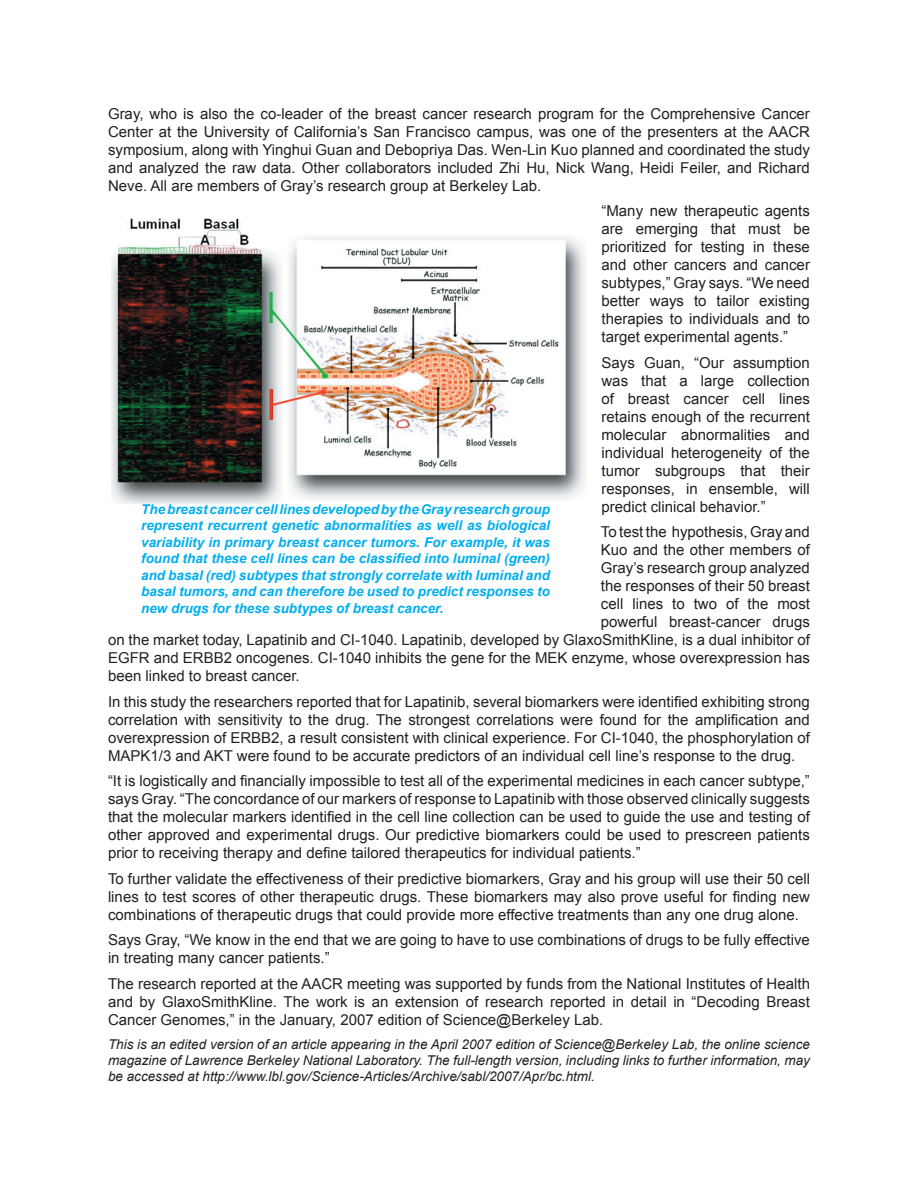
<style>
.page{position:relative;width:918px;height:1188px;background:#fff}
.page>*{position:absolute;margin:0;border:0;box-sizing:border-box;transform-origin:0 0}
.t1{font:15px/18px "Arial";color:#231f20;text-align:justify}
.t2{font:italic 700 13.5px/16.5px "Arial";color:#00aeef;text-align:justify}
.t3{font:italic 13.5px/16.2px "Arial";color:#231f20;text-align:justify}
</style>
<div class="page">
<img style="left:111px;top:218px;width:474px;height:286px">
<p class="t1" style="left:108px;top:105px;width:704px">Gray, who is also the co-leader of the breast cancer research program for the Comprehensive Cancer Center at the University of California’s San Francisco campus, was one of the presenters at the AACR symposium, along with Yinghui Guan and Debopriya Das. Wen-Lin Kuo planned and coordinated the study and analyzed the raw data. Other collaborators included Zhi Hu, Nick Wang, Heidi Feiler, and Richard Neve. All are members of Gray’s research group at Berkeley Lab.</p>
<p class="t1" style="left:601px;top:202px;width:210px">“Many new therapeutic agents are emerging that must be prioritized for testing in these and other cancers and cancer subtypes,” Gray says. “We need better ways to tailor existing therapies to individuals and to target experimental agents.”</p>
<p class="t1" style="left:602px;top:354px;width:210px">Says Guan, “Our assumption was that a large collection of breast cancer cell lines retains enough of the recurrent molecular abnormalities and individual heterogeneity of the tumor subgroups that their responses, in ensemble, will predict clinical behavior.”</p>
<p class="t1" style="left:601px;top:523px;width:211px">To test the hypothesis, Gray and</p>
<p class="t1" style="left:601px;top:541px;width:211px">Kuo and the other members of</p>
<p class="t1" style="left:601px;top:559px;width:211px">Gray’s research group analyzed</p>
<p class="t1" style="left:601px;top:577px;width:211px">the responses of their 50 breast</p>
<p class="t1" style="left:601px;top:595px;width:211px">cell lines to two of the most</p>
<p class="t1" style="left:601px;top:613px;width:211px">powerful breast-cancer drugs</p>
<p class="t1" style="left:108px;top:631px;width:703px">on the market today, Lapatinib and CI-1040. Lapatinib, developed by GlaxoSmithKline, is a dual inhibitor of</p>
<p class="t1" style="left:108px;top:649px;width:703px">EGFR and ERBB2 oncogenes. CI-1040 inhibits the gene for the MEK enzyme, whose overexpression has</p>
<p class="t1" style="left:108px;top:667px;width:193px">been linked to breast cancer.</p>
<p class="t1" style="left:108px;top:693px;width:703px">In this study the researchers reported that for Lapatinib, several biomarkers were identified exhibiting strong correlation with sensitivity to the drug. The strongest correlations were found for the amplification and overexpression of ERBB2, a result consistent with clinical experience. For CI-1040, the phosphorylation of MAPK1/3 and AKT were found to be accurate predictors of an individual cell line’s response to the drug.</p>
<p class="t1" style="left:108px;top:772px;width:703px">“It is logistically and financially impossible to test all of the experimental medicines in each cancer subtype,” says Gray. “The concordance of our markers of response to Lapatinib with those observed clinically suggests that the molecular markers identified in the cell line collection can be used to guide the use and testing of other approved and experimental drugs. Our predictive biomarkers could be used to prescreen patients prior to receiving therapy and define tailored therapeutics for individual patients.”</p>
<p class="t1" style="left:108px;top:870px;width:703px">To further validate the effectiveness of their predictive biomarkers, Gray and his group will use their 50 cell lines to test scores of other therapeutic drugs. These biomarkers may also prove useful for finding new combinations of therapeutic drugs that could provide more effective treatments than any one drug alone.</p>
<p class="t1" style="left:108px;top:931px;width:703px">Says Gray, “We know in the end that we are going to have to use combinations of drugs to be fully effective in treating many cancer patients.”</p>
<p class="t1" style="left:108px;top:975px;width:704px">The research reported at the AACR meeting was supported by funds from the National Institutes of Health and by GlaxoSmithKline. The work is an extension of research reported in detail in “Decoding Breast Cancer Genomes,” in the January, 2007 edition of Science@Berkeley Lab.</p>
<p class="t3" style="left:108px;top:1036px;width:703px">This is an edited version of an article appearing in the April 2007 edition of Science@Berkeley Lab, the online science magazine of Lawrence Berkeley National Laboratory. The full-length version, including links to further information, may be accessed at http://www.lbl.gov/Science-Articles/Archive/sabl/2007/Apr/bc.html.</p>
<p class="t2" style="left:141px;top:501px;width:410px">The breast cancer cell lines developed by the Gray research group represent recurrent genetic abnormalities as well as biological variability in primary breast cancer tumors. For example, it was found that these cell lines can be classified into luminal (green) and basal (red) subtypes that strongly correlate with luminal and basal tumors, and can therefore be used to predict responses to new drugs for these subtypes of breast cancer.</p>
</div>
